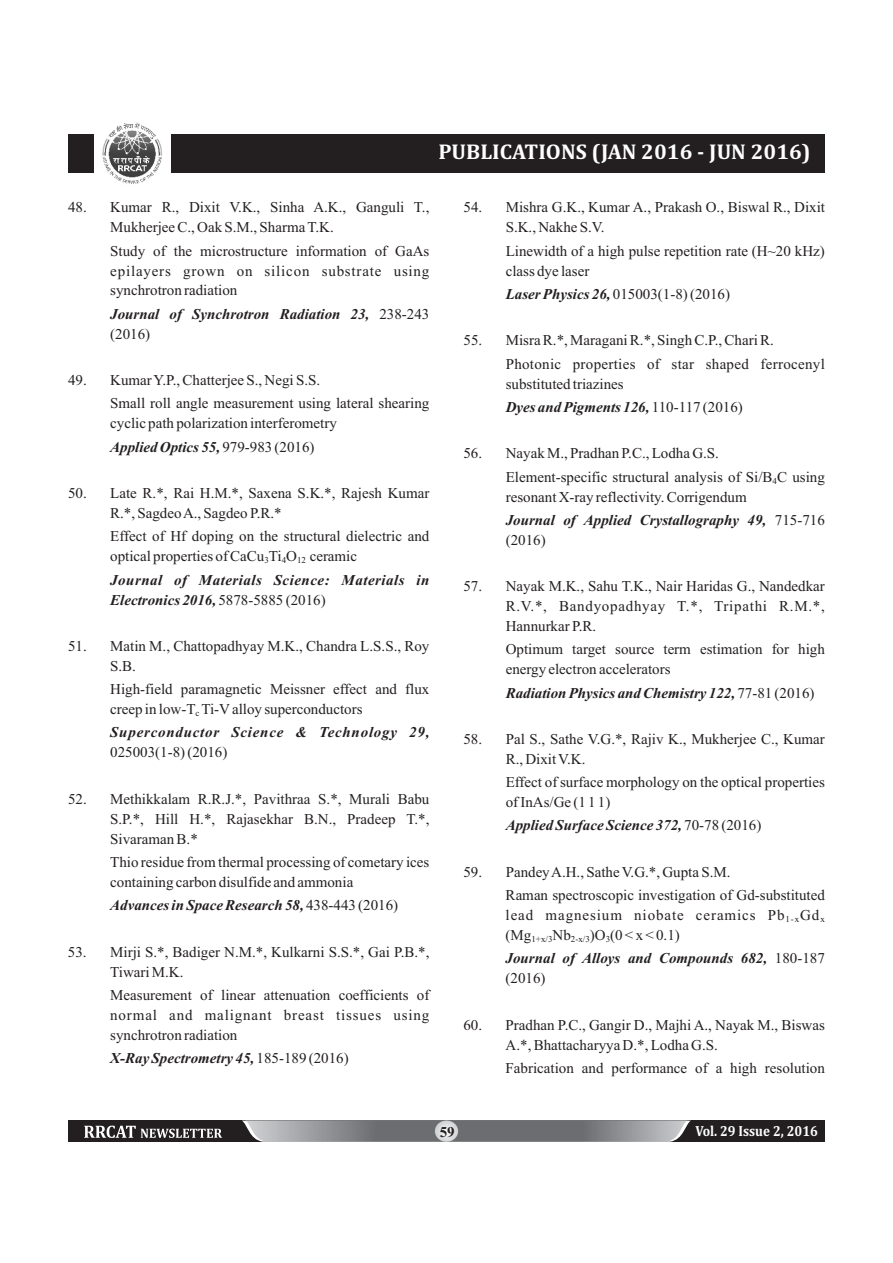
<style>
.page{position:relative;width:893px;height:1263px;background:#fff}
.page>*{position:absolute;margin:0;border:0;box-sizing:border-box;transform-origin:0 0}
.t1{font:700 21.6px "Cambria";color:#fff}
.t2{font:15px/20px "Times New Roman";color:#231f20}
.t3{font:italic 700 15px/20px "Times New Roman";color:#231f20}
.t4{font:15px/23.2px "Times New Roman";letter-spacing:.02em;color:#231f20}
.t5{font:italic 700 15px/20px "Times New Roman";letter-spacing:.035em;color:#231f20}
.t6{font:15px/20px "Times New Roman";letter-spacing:.06em;color:#231f20}
.t7{font:italic 700 15px "Times New Roman";letter-spacing:.05em;color:#231f20}
.t8{font:700 15px "Times New Roman";color:#231f20}
.t9{font:700 14.85px "Cambria";color:#fff;scale:.89 1}
.s1{font-weight:400;font-style:normal}
.s2{font-weight:700;font-style:italic}
</style>
<div class="page">
<div style="left:68px;top:134px;width:757px;height:38px;background:#231f20"></div>
<div style="left:68px;top:1120px;width:757px;height:22px;background:#231f20"></div>
<svg style="left:242px;top:1120px;width:449px;height:22px;background:#838487"></svg>
<svg style="left:435px;top:1120px;width:23px;height:22px"></svg>
<svg style="left:84px;top:1125px;width:138px;height:13px"></svg>
<div style="left:94px;top:122px;width:77px;height:62px;background:#fff"></div>
<img style="left:102px;top:122px;width:61px;height:62px">
<h1 class="t1" style="left:438px;top:143px;width:374px">PUBLICATIONS (JAN 2016 - JUN 2016)</h1>
<p class="t2" style="left:110px;top:199px;width:321px;text-indent:-42px">48. Kumar R., Dixit V.K., Sinha A.K., Ganguli T.,<br>Mukherjee C., Oak S.M., Sharma T.K.</p>
<p class="t2" style="left:110px;top:242px;width:321px;text-align:justify">Study of the microstructure information of GaAs epilayers grown on silicon substrate using synchrotron radiation</p>
<p class="t3" style="left:110px;top:305px;width:321px">Journal of Synchrotron Radiation 23, <span class="s1">238-243 (2016)</span></p>
<p class="t2" style="left:110px;top:370px;width:321px;line-height:23.2px;text-indent:-42px">49. Kumar Y.P., Chatterjee S., Negi S.S.<br>Small roll angle measurement using lateral shearing</p>
<p class="t2" style="left:110px;top:413px;width:228px;line-height:23.2px">cyclic path polarization interferometry<br><span class="s2">Applied Optics 55,</span> 979-983 (2016)</p>
<p class="t2" style="left:110px;top:485px;width:321px;text-indent:-42px">50. Late R.*, Rai H.M.*, Saxena S.K.*, Rajesh Kumar<br>R.*, Sagdeo A., Sagdeo P.R.*</p>
<p class="t2" style="left:110px;top:528px;width:321px">Effect of Hf doping on the structural dielectric and optical properties of CaCu<sub>3</sub>Ti<sub>4</sub>O<sub>12</sub> ceramic</p>
<p class="t5" style="left:110px;top:571px;width:321px">Journal of Materials Science: Materials in<br>Electronics 2016, <span class="s1">5878-5885 (2016)</span></p>
<p class="t2" style="left:110px;top:637px;width:321px;text-indent:-42px">51. Matin M., Chattopadhyay M.K., Chandra L.S.S., Roy<br>S.B.</p>
<p class="t2" style="left:110px;top:681px;width:321px">High-field paramagnetic Meissner effect and flux creep in low-T<sub>c</sub> Ti-Valloy superconductors</p>
<p class="t7" style="left:110px;top:727px;width:321px">Superconductor Science &amp; Technology 29,</p>
<p class="t2" style="left:110px;top:744px;width:119px">025003(1-8) (2016)</p>
<p class="t2" style="left:110px;top:790px;width:321px;text-align:justify;text-indent:-42px">52. Methikkalam R.R.J.*, Pavithraa S.*, Murali Babu S.P.*, Hill H.*, Rajasekhar B.N., Pradeep T.*, Sivaraman B.*</p>
<p class="t2" style="left:110px;top:853px;width:321px">Thio residue from thermal processing of cometary ices containing carbon disulfide and ammonia</p>
<p class="t3" style="left:110px;top:897px;width:290px">Advances in Space Research 58, <span class="s1">438-443 (2016)</span></p>
<p class="t2" style="left:110px;top:943px;width:321px;text-indent:-42px">53. Mirji S.*, Badiger N.M.*, Kulkarni S.S.*, Gai P.B.*,<br>Tiwari M.K.</p>
<p class="t2" style="left:110px;top:986px;width:321px;text-align:justify">Measurement of linear attenuation coefficients of normal and malignant breast tissues using synchrotron radiation</p>
<p class="t3" style="left:110px;top:1050px;width:240px">X-Ray Spectrometry 45, <span class="s1">185-189 (2016)</span></p>
<p class="t2" style="left:506px;top:199px;width:321px;text-indent:-42px">54. Mishra G.K., Kumar A., Prakash O., Biswal R., Dixit<br>S.K., Nakhe S.V.</p>
<p class="t2" style="left:506px;top:242px;width:321px">Linewidth of a high pulse repetition rate (H~20 kHz) class dye laser</p>
<p class="t2" style="left:506px;top:285px;width:226px"><span class="s2">Laser Physics 26,</span> 015003(1-8) (2016)</p>
<p class="t4" style="left:506px;top:330px;width:321px;text-indent:-42px">55. Misra R.*, Maragani R.*, Singh C.P., Chari R.<br>Photonic properties of star shaped ferrocenyl</p>
<p class="t2" style="left:506px;top:373px;width:239px;line-height:23.2px">substituted triazines<br><span class="s2">Dyes and Pigments 126,</span> 110-117 (2016)</p>
<p class="t2" style="left:506px;top:443px;width:321px;line-height:23.2px;text-indent:-42px">56. Nayak M., Pradhan P.C., Lodha G.S.<br>Element-specific structural analysis of Si/B<sub>4</sub>C using</p>
<p class="t2" style="left:506px;top:486px;width:321px;line-height:23.2px">resonant X-ray reflectivity. Corrigendum<br><span class="s2">Journal of Applied Crystallography 49,</span> 715-716</p>
<p class="t2" style="left:506px;top:531px;width:41px">(2016)</p>
<p class="t2" style="left:506px;top:578px;width:321px;text-align:justify;text-indent:-42px">57. Nayak M.K., Sahu T.K., Nair Haridas G., Nandedkar R.V.*, Bandyopadhyay T.*, Tripathi R.M.*, Hannurkar P.R.</p>
<p class="t2" style="left:506px;top:641px;width:321px">Optimum target source term estimation for high energy electron accelerators</p>
<p class="t3" style="left:506px;top:684px;width:310px">Radiation Physics and Chemistry 122, <span class="s1">77-81 (2016)</span></p>
<p class="t2" style="left:506px;top:730px;width:321px;text-indent:-42px">58. Pal S., Sathe V.G.*, Rajiv K., Mukherjee C., Kumar<br>R., Dixit V.K.</p>
<p class="t2" style="left:506px;top:774px;width:321px">Effect of surface morphology on the optical properties of InAs/Ge (1 1 1)</p>
<p class="t3" style="left:506px;top:817px;width:257px">Applied Surface Science 372, <span class="s1">70-78 (2016)</span></p>
<p class="t2" style="left:506px;top:862px;width:321px;line-height:23.2px;text-indent:-42px">59. Pandey A.H., Sathe V.G.*, Gupta S.M.<br>Raman spectroscopic investigation of Gd-substituted</p>
<p class="t6" style="left:506px;top:907px;width:321px">lead magnesium niobate ceramics Pb<sub>1-x</sub>Gd<sub>x </sub>(Mg<sub>1+x/3</sub>Nb<sub>2-x/3</sub>)O<sub>3</sub>(0 &lt; x &lt; 0.1)</p>
<p class="t3" style="left:506px;top:950px;width:321px">Journal of Alloys and Compounds 682, <span class="s1">180-187 (2016)</span></p>
<p class="t2" style="left:506px;top:1016px;width:321px;text-indent:-42px">60. Pradhan P.C., Gangir D., Majhi A., Nayak M., Biswas<br>A.*, Bhattacharyya D.*, Lodha G.S.</p>
<p class="t2" style="left:506px;top:1059px;width:321px">Fabrication and performance of a high resolution</p>
<p class="t8" style="left:440px;top:1127px;width:16px">59</p>
<p class="t9" style="left:695px;top:1124px;width:139px">Vol. 29 Issue 2, 2016</p>
</div>
